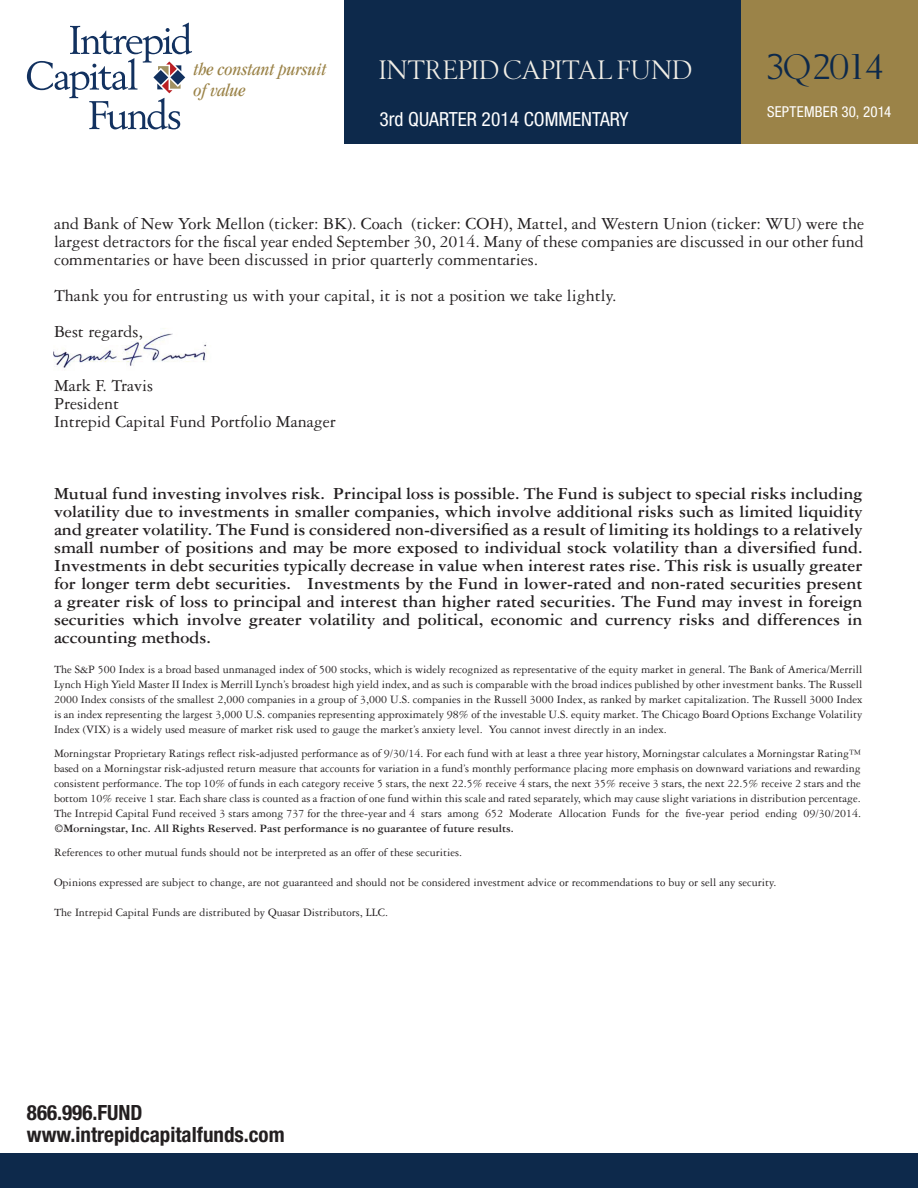
<style>
.page{position:relative;width:918px;height:1188px;background:#fff}
.page>*{position:absolute;margin:0;border:0;box-sizing:border-box;transform-origin:0 0}
.t1{font:36px "OPTI Berling Agency";letter-spacing:-.05em;color:#0d294b}
.t2{font:27px "OPTI Berling Agency";color:#f1eee6}
.t3{font:700 condensed 21px/22.5px "Helvetica Neue";color:#231f20}
.t4{font:condensed 19.5px "Helvetica Neue";color:#fff}
.t5{font:700 18px/18px "Garamond Three";color:#231f20;text-align:justify}
.t6{font:18px/18px "Garamond Three";color:#231f20}
.t7{font:italic condensed 18px/21px "Garamond";color:#9b8348}
.t8{font:condensed 15px "Helvetica Neue";letter-spacing:.015em;color:#fff}
.t9{font:12px/15px "Garamond Three";color:#231f20;text-align:justify}
.t10{font:700 12px "Garamond Three";color:#231f20}
</style>
<div class="page">
<img style="left:53px;top:328px;width:154px;height:40px">
<div style="left:741px;top:0;width:177px;height:143px;background:#9b8348"></div>
<div style="left:344px;top:0;width:397px;height:143px;background:#0d294b"></div>
<svg style="left:27px;top:23px;width:165px;height:107px"></svg>
<div style="left:0;top:1154px;width:918px;height:34px;background:#0d294b"></div>
<h3 class="t7" style="left:193px;top:58px;width:134px">the constant pursuit of value</h3>
<h2 class="t2" style="left:379px;top:56px;width:315px">INTREPID CAPITAL FUND</h2>
<h1 class="t1" style="left:766px;top:48px;width:120px">3Q 2014</h1>
<p class="t8" style="left:767px;top:103px;width:126px">SEPTEMBER 30, 2014</p>
<h3 class="t4" style="left:379px;top:108px;width:251px">3RD QUARTER 2014 COMMENTARY</h3>
<p class="t6" style="left:54px;top:214px;width:812px;text-align:justify">and Bank of New York Mellon (ticker: BK). Coach (ticker: COH), Mattel, and Western Union (ticker: WU) were the largest detractors for the fiscal year ended September 30, 2014. Many of these companies are discussed in our other fund commentaries or have been discussed in prior quarterly commentaries.</p>
<h3 class="t6" style="left:54px;top:277px;width:564px;line-height:36px">Thank you for entrusting us with your capital, it is not a position we take lightly.<br>Best regards,</h3>
<h3 class="t6" style="left:54px;top:376px;width:283px">Mark F. Travis<br>President<br>Intrepid Capital Fund Portfolio Manager</h3>
<p class="t5" style="left:54px;top:484px;width:810px">Mutual fund investing involves risk. Principal loss is possible. The Fund is subject to special risks including volatility due to investments in smaller companies, which involve additional risks such as limited liquidity and greater volatility. The Fund is considered non-diversified as a result of limiting its holdings to a relatively small number of positions and may be more exposed to individual stock volatility than a diversified fund.<br>Investments in debt securities typically decrease in value when interest rates rise. This risk is usually greater for longer term debt securities. Investments by the Fund in lower-rated and non-rated securities present a greater risk of loss to principal and interest than higher rated securities. The Fund may invest in foreign securities which involve greater volatility and political, economic and currency risks and differences in accounting methods.</p>
<p class="t9" style="left:54px;top:662px;width:810px">The S&amp;P 500 Index is a broad based unmanaged index of 500 stocks, which is widely recognized as representative of the equity market in general. The Bank of America/Merrill Lynch High Yield Master II Index is Merrill Lynch’s broadest high yield index, and as such is comparable with the broad indices published by other investment banks. The Russell 2000 Index consists of the smallest 2,000 companies in a group of 3,000 U.S. companies in the Russell 3000 Index, as ranked by market capitalization. The Russell 3000 Index is an index representing the largest 3,000 U.S. companies representing approximately 98% of the investable U.S. equity market. The Chicago Board Options Exchange Volatility Index (VIX) is a widely used measure of market risk used to gauge the market’s anxiety level. You cannot invest directly in an index.</p>
<p class="t9" style="left:54px;top:746px;width:809px">Morningstar Proprietary Ratings reflect risk-adjusted performance as of 9/30/14. For each fund with at least a three year history, Morningstar calculates a Morningstar Rating™ based on a Morningstar risk-adjusted return measure that accounts for variation in a fund’s monthly performance placing more emphasis on downward variations and rewarding consistent performance. The top 10% of funds in each category receive 5 stars, the next 22.5% receive 4 stars, the next 35% receive 3 stars, the next 22.5% receive 2 stars and the bottom 10% receive 1 star. Each share class is counted as a fraction of one fund within this scale and rated separately, which may cause slight variations in distribution percentage.<br>The Intrepid Capital Fund received 3 stars among 737 for the three-year and 4 stars among 652 Moderate Allocation Funds for the five-year period ending 09/30/2014.</p>
<p class="t10" style="left:54px;top:821px;width:461px">©Morningstar, Inc. All Rights Reserved. Past performance is no guarantee of future results.</p>
<p class="t9" style="left:54px;top:845px;width:410px">References to other mutual funds should not be interpreted as an offer of these securities.</p>
<p class="t9" style="left:54px;top:875px;width:724px">Opinions expressed are subject to change, are not guaranteed and should not be considered investment advice or recommendations to buy or sell any security.</p>
<p class="t9" style="left:54px;top:905px;width:336px">The Intrepid Capital Funds are distributed by Quasar Distributors, LLC.</p>
<h3 class="t3" style="left:27px;top:1101px;width:259px">866.996.FUND www.intrepidcapitalfunds.com</h3>
</div>
